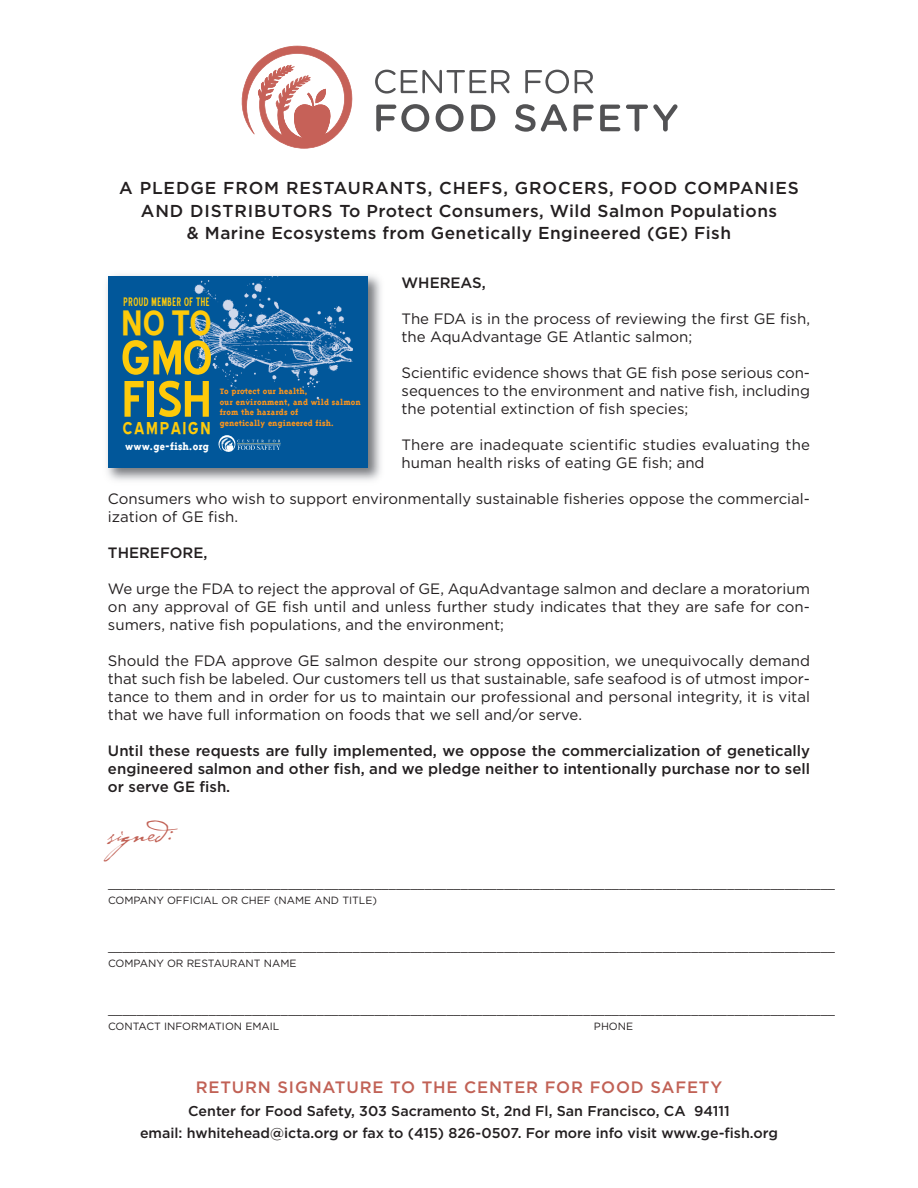
<style>
.page{position:relative;width:918px;height:1188px;background:#fff}
.page>*{position:absolute;margin:0;border:0;box-sizing:border-box;transform-origin:0 0}
.t1{font:700 62.25px "Blue Highway";color:#feca0a}
.t2{font:700 59.1px "Blue Highway";color:#feca0a}
.t3{font:700 43.65px "Blue Highway";color:#feca0a}
.t4{font:30px "Cezanne";letter-spacing:.01em;color:#c16155}
.t5{font:700 21.3px "Blue Highway";letter-spacing:.085em;color:#feca0a}
.t6{font:500 17.25px/22.5px "Gotham";letter-spacing:.025em;color:#231f20;text-align:center}
.t7{font:500 16.5px "Gotham";letter-spacing:.05em;color:#c16155}
.t8{font:15.45px "Blue Highway Condensed";letter-spacing:.04em;color:#feca0a}
.t9{font:15px/18px "Gotham";color:#231f20}
.t10{font:500 15px/18px "Gotham";color:#231f20;text-align:justify}
.t11{font:500 14.25px/22.5px "Gotham";color:#231f20;text-align:center}
.t12{font:12px "Gotham";color:#231f20}
.t13{font:800 11.1px "Triplex Serif";letter-spacing:.01em;color:#fff}
.t14{font:10.5px "Gotham";color:#231f20}
.t15{font:800 9px/10.6px "Triplex Serif";letter-spacing:.01em;color:#f7931d}
</style>
<div class="page">
<svg style="left:375px;top:70px;width:135px;height:24px"></svg>
<svg style="left:525px;top:70px;width:44px;height:24px"></svg>
<svg style="left:575px;top:70px;width:18px;height:23px"></svg>
<svg style="left:376px;top:104px;width:53px;height:28px"></svg>
<svg style="left:436px;top:104px;width:28px;height:28px"></svg>
<svg style="left:471px;top:105px;width:24px;height:26px"></svg>
<svg style="left:515px;top:104px;width:52px;height:28px"></svg>
<svg style="left:574px;top:105px;width:20px;height:26px"></svg>
<svg style="left:600px;top:105px;width:20px;height:26px"></svg>
<svg style="left:626px;top:104px;width:52px;height:27px"></svg>
<svg style="left:241px;top:45px;width:112px;height:104px"></svg>
<img style="left:107px;top:275px;width:274px;height:206px">
<div style="left:108px;top:276px;width:259px;height:192px;background:#01579a"></div>
<img style="left:189px;top:276px;width:164px;height:124px">
<svg style="left:219px;top:435px;width:61px;height:17px"></svg>
<p class="t6" style="left:119px;top:179px;width:681px">A PLEDGE FROM RESTAURANTS, CHEFS, GROCERS, FOOD COMPANIES<br>AND DISTRIBUTORS To Protect Consumers, Wild Salmon Populations<br>&amp; Marine Ecosystems from Genetically Engineered (GE) Fish</p>
<p class="t10" style="left:402px;top:275px;width:86px">WHEREAS,</p>
<p class="t9" style="left:402px;top:310px;width:410px">The FDA is in the process of reviewing the first GE fish, the AquAdvantage GE Atlantic salmon;</p>
<p class="t9" style="left:402px;top:364px;width:410px;text-align:justify">Scientific evidence shows that GE fish pose serious con&shy;sequences to the environment and native fish, including the potential extinction of fish species;</p>
<p class="t9" style="left:402px;top:436px;width:410px">There are inadequate scientific studies evaluating the human health risks of eating GE fish; and</p>
<p class="t9" style="left:108px;top:490px;width:703px">Consumers who wish to support environmentally sustainable fisheries oppose the commercial&shy;ization of GE fish.</p>
<p class="t10" style="left:108px;top:545px;width:101px">THEREFORE,</p>
<p class="t9" style="left:108px;top:580px;width:703px;text-align:justify">We urge the FDA to reject the approval of GE, AquAdvantage salmon and declare a moratorium on any approval of GE fish until and unless further study indicates that they are safe for con&shy;sumers, native fish populations, and the environment;</p>
<p class="t9" style="left:108px;top:652px;width:703px;text-align:justify">Should the FDA approve GE salmon despite our strong opposition, we unequivocally demand that such fish be labeled. Our customers tell us that sustainable, safe seafood is of utmost impor&shy;tance to them and in order for us to maintain our professional and personal integrity, it is vital that we have full information on foods that we sell and/or serve.</p>
<p class="t10" style="left:108px;top:743px;width:704px">Until these requests are fully implemented, we oppose the commercialization of genetically engineered salmon and other fish, and we pledge neither to intentionally purchase nor to sell or serve GE fish.</p>
<p class="t8" style="left:124px;top:295px;width:87px">PROUD MEMBER OF THE</p>
<h3 class="t3" style="left:121px;top:303px;width:92px">NO TO</h3>
<h2 class="t2" style="left:120px;top:330px;width:94px">GMO</h2>
<h1 class="t1" style="left:122px;top:370px;width:92px">FISH</h1>
<h3 class="t5" style="left:123px;top:419px;width:90px">CAMPAIGN</h3>
<p class="t13" style="left:125px;top:440px;width:85px">www.ge-fish.org</p>
<p class="t15" style="left:220px;top:386px;width:143px">To protect our health,<br>our environment, and wild salmon from the hazards of<br>genetically engineered fish.</p>
<h3 class="t4" style="left:108px;top:813px;width:80px">signed:</h3>
<p class="t12" style="left:108px;top:877px;width:729px">_____________________________________________________________________________________________________</p>
<p class="t14" style="left:108px;top:894px;width:271px">COMPANY OFFICIAL OR CHEF (NAME AND TITLE)</p>
<p class="t12" style="left:108px;top:940px;width:729px">_____________________________________________________________________________________________________</p>
<p class="t14" style="left:108px;top:957px;width:190px">COMPANY OR RESTAURANT NAME</p>
<p class="t12" style="left:108px;top:1003px;width:729px">_____________________________________________________________________________________________________</p>
<p class="t14" style="left:108px;top:1020px;width:173px">CONTACT INFORMATION EMAIL</p>
<p class="t14" style="left:594px;top:1020px;width:41px">PHONE</p>
<p class="t7" style="left:196px;top:1082px;width:528px">RETURN SIGNATURE TO THE CENTER FOR FOOD SAFETY</p>
<p class="t11" style="left:140px;top:1101px;width:639px">Center for Food Safety, 303 Sacramento St, 2nd Fl, San Francisco, CA 94111<br>email: hwhitehead@icta.org or fax to (415) 826-0507. For more info visit www.ge-fish.org</p>
</div>
